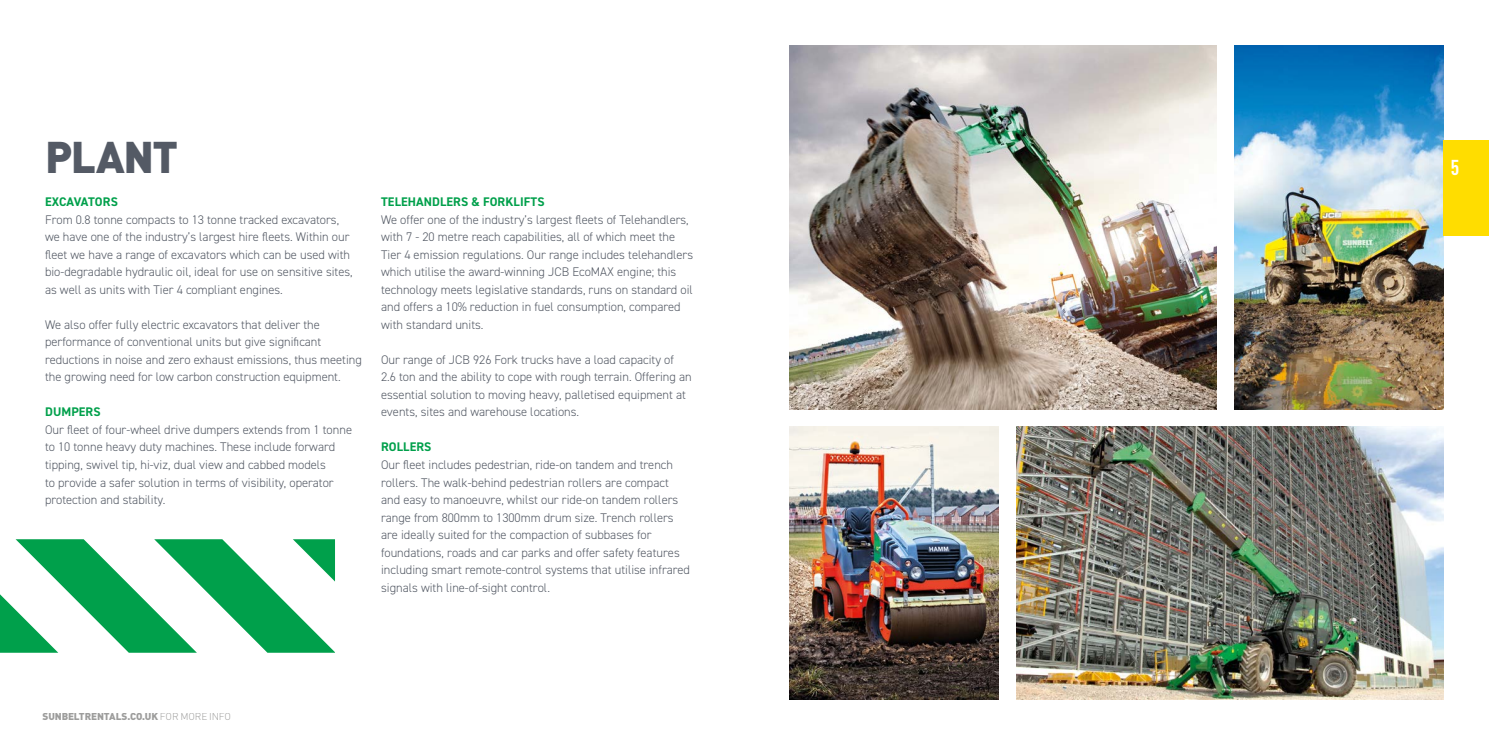
<style>
.page{position:relative;width:1489px;height:745px;background:#fff}
.page>*{position:absolute;margin:0;border:0;box-sizing:border-box;transform-origin:0 0}
.t1{font:900 43.75px "DINOT";letter-spacing:-.03em;color:#545a65}
.t2{font:700 condensed 21.25px "DINOT";color:#fff}
.t3{font:300 12.5px/17.5px "DIN2014";color:#545a65}
.t4{font:700 12.5px "DIN2014";letter-spacing:.01em;color:#00a04b}
.t5{font:900 10px "DINOT";letter-spacing:-.015em;color:#9d9d9c}
.s1{font-weight:300}
</style>
<div class="page">
<img style="left:789px;top:45px;width:427px;height:364px">
<img style="left:789px;top:426px;width:209px;height:273px">
<img style="left:1016px;top:426px;width:427px;height:273px">
<img style="left:1234px;top:45px;width:209px;height:364px">
<svg style="left:0;top:539px;width:335px;height:113px"></svg>
<div style="left:1443px;top:140px;width:45px;height:96px;background:#fd0"></div>
<h1 class="t1" style="left:45px;top:128px;width:134px">PLANT</h1>
<p class="t4" style="left:45px;top:193px;width:74px">EXCAVATORS</p>
<p class="t3" style="left:45px;top:210px;width:309px">From 0.8 tonne compacts to 13 tonne tracked excavators, we have one of the industry’s largest hire fleets. Within our fleet we have a range of excavators which can be used with bio-degradable hydraulic oil, ideal for use on sensitive sites, as well as units with Tier 4 compliant engines.</p>
<p class="t3" style="left:45px;top:315px;width:318px">We also offer fully electric excavators that deliver the performance of conventional units but give significant reductions in noise and zero exhaust emissions, thus meeting the growing need for low carbon construction equipment.</p>
<p class="t4" style="left:45px;top:403px;width:57px">DUMPERS</p>
<p class="t3" style="left:45px;top:420px;width:308px">Our fleet of four-wheel drive dumpers extends from 1 tonne to 10 tonne heavy duty machines. These include forward tipping, swivel tip, hi-viz, dual view and cabbed models<br>to provide a safer solution in terms of visibility, operator protection and stability.</p>
<p class="t4" style="left:381px;top:193px;width:165px">TELEHANDLERS &amp; FORKLIFTS</p>
<p class="t3" style="left:381px;top:210px;width:313px">We offer one of the industry’s largest fleets of Telehandlers, with 7 - 20 metre reach capabilities, all of which meet the Tier 4 emission regulations. Our range includes telehandlers which utilise the award-winning JCB EcoMAX engine; this technology meets legislative standards, runs on standard oil and offers a 10% reduction in fuel consumption, compared with standard units.</p>
<p class="t3" style="left:381px;top:350px;width:312px">Our range of JCB 926 Fork trucks have a load capacity of 2.6 ton and the ability to cope with rough terrain. Offering an essential solution to moving heavy, palletised equipment at events, sites and warehouse locations.</p>
<p class="t4" style="left:381px;top:438px;width:52px">ROLLERS</p>
<p class="t3" style="left:381px;top:455px;width:310px">Our fleet includes pedestrian, ride-on tandem and trench rollers. The walk-behind pedestrian rollers are compact and easy to manoeuvre, whilst our ride-on tandem rollers range from 800mm to 1300mm drum size. Trench rollers are ideally suited for the compaction of subbases for foundations, roads and car parks and offer safety features including smart remote-control systems that utilise infrared signals with line-of-sight control.</p>
<p class="t5" style="left:43px;top:709px;width:190px">SUNBELTRENTALS.CO.UK <span class="s1">FOR MORE INFO</span></p>
<h2 class="t2" style="left:1450px;top:152px;width:10px">5</h2>
</div>
